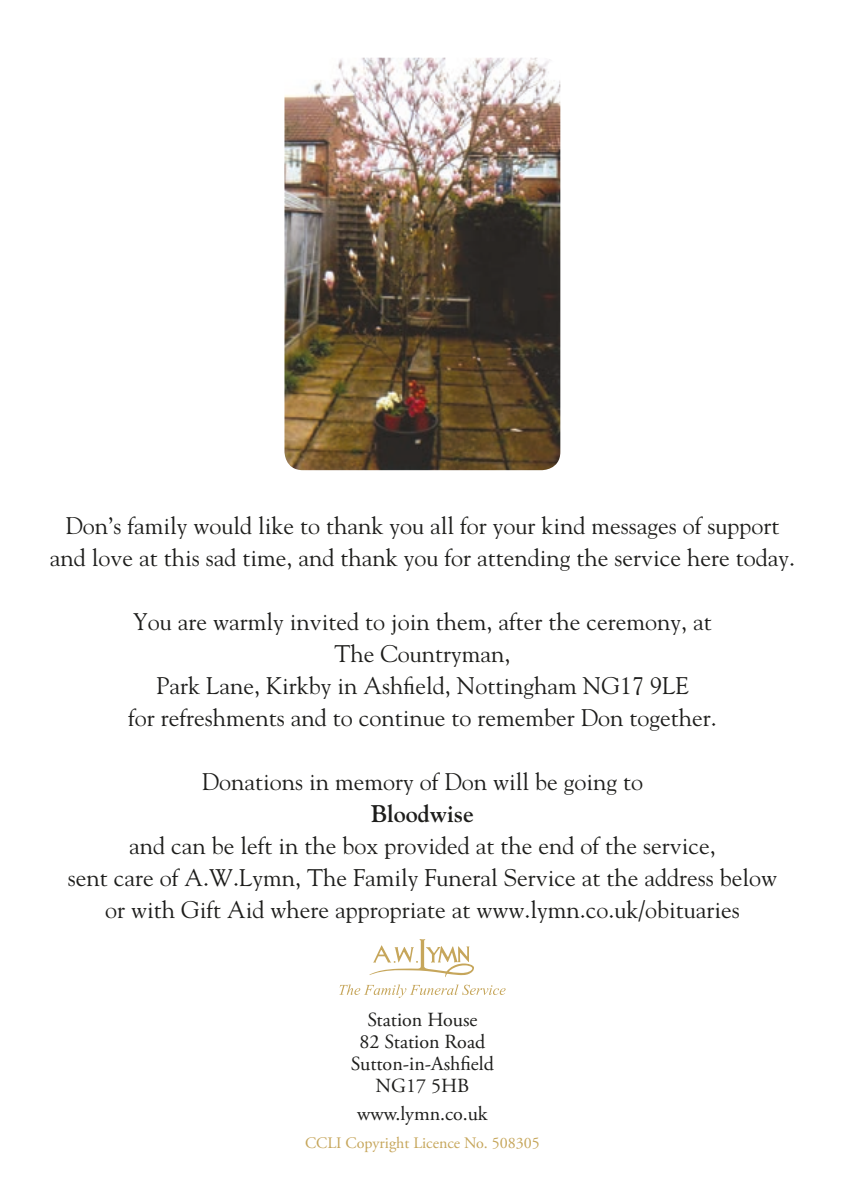
<style>
.page{position:relative;width:842px;height:1191px;background:#fff}
.page>*{position:absolute;margin:0;border:0;box-sizing:border-box;transform-origin:0 0}
.t1{font:24px/32px "Goudy";color:#1d1d1b;text-align:center}
.t2{font:700 24px "Goudy";color:#1d1d1b}
.t3{font:20px/22px "Adobe Garamond Pro";color:#1d1d1b;text-align:center}
.t4{font:16px "Adobe Garamond Pro";color:#c6a65b}
</style>
<div class="page">
<img style="left:284px;top:58px;width:276px;height:412px">
<svg style="left:339px;top:939px;width:167px;height:59px"></svg>
<p class="t1" style="left:50px;top:509px;width:747px">Don’s family would like to thank you all for your kind messages of support and love at this sad time, and thank you for attending the service here today.</p>
<p class="t1" style="left:128px;top:605px;width:590px">You are warmly invited to join them, after the ceremony, at The Countryman,<br>Park Lane, Kirkby in Ashfield, Nottingham NG17 9LE<br>for refreshments and to continue to remember Don together.</p>
<p class="t1" style="left:202px;top:765px;width:443px">Donations in memory of Don will be going to</p>
<p class="t2" style="left:371px;top:799px;width:104px">Bloodwise</p>
<p class="t1" style="left:68px;top:829px;width:711px">and can be left in the box provided at the end of the service,<br>sent care of A.W.Lymn, The Family Funeral Service at the address below or with Gift Aid where appropriate at www.lymn.co.uk/obituaries</p>
<p class="t3" style="left:351px;top:1009px;width:145px">Station House<br>82 Station Road<br>Sutton-in-Ashfield<br>NG17 5HB</p>
<p class="t3" style="left:357px;top:1103px;width:132px">www.lymn.co.uk</p>
<p class="t4" style="left:305px;top:1133px;width:236px">CCLI Copyright Licence No. 508305</p>
</div>
